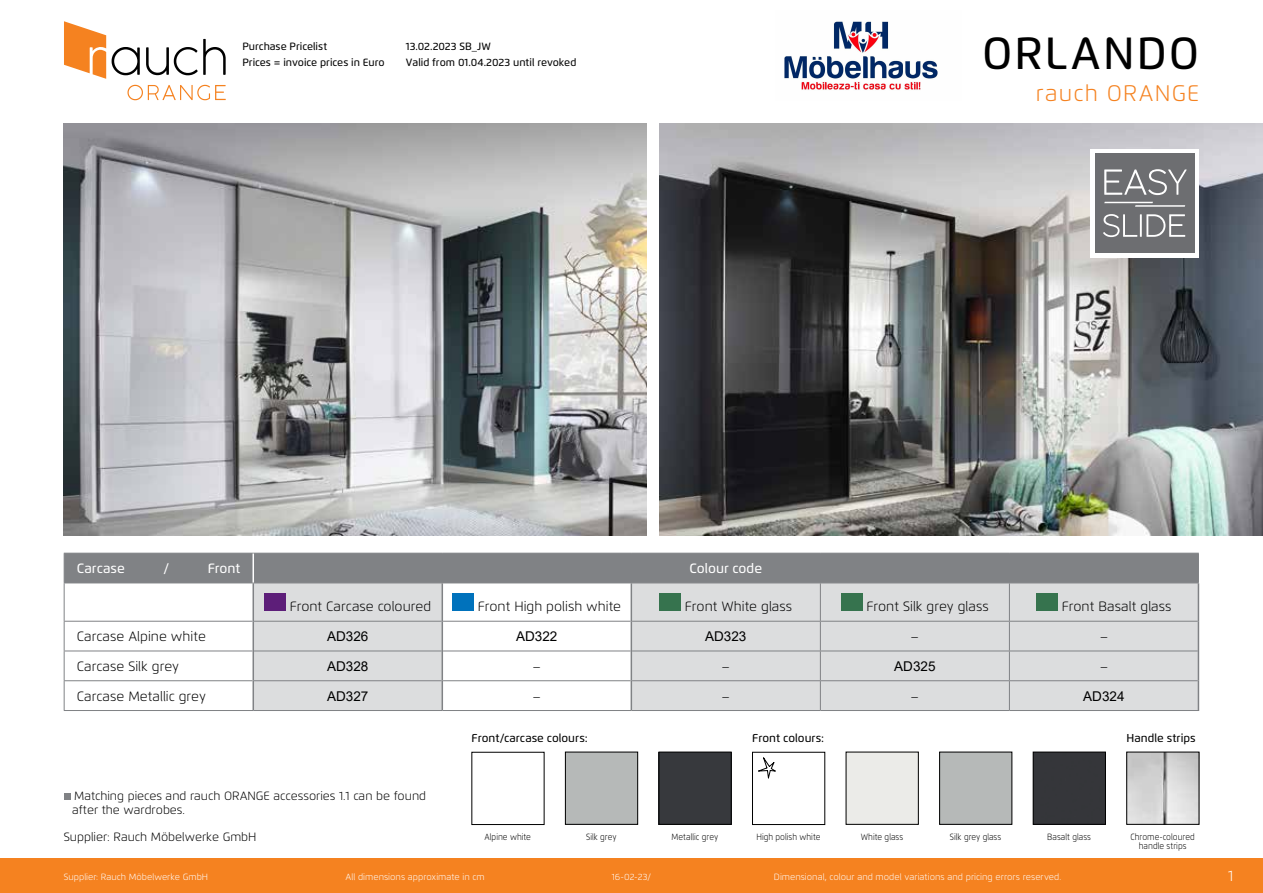
<style>
.page{position:relative;width:1263px;height:893px;background:#fff}
.page>*{position:absolute;margin:0;border:0;box-sizing:border-box;transform-origin:0 0}
.t1{font:500 45px "Flexo";letter-spacing:.045em;color:#000}
.t2{font:300 22.5px "Flexo";letter-spacing:.05em;color:#f58220}
.t3{font:300 15px "Flexo";color:#fff}
.t4{font:300 13.5px "Flexo";color:#000}
.t5{font:13.5px "Arial";color:#000}
.t6{font:500 13.5px "Flexo";color:#fff}
.t7{font:300 12px/14.4px "Flexo";color:#000}
.t8{font:500 11.55px "Flexo";color:#000}
.t9{font:500 10.5px "Flexo";color:#000}
.t10{font:300 9px "Flexo";color:#fff}
.t11{font:300 9px/9px "Flexo";color:#000;text-align:center;scale:.9 1}
</style>
<div class="page">
<div style="left:0;top:859px;width:1263px;height:34px;background:#f58220"></div>
<svg style="left:112px;top:47px;width:28px;height:28px"></svg>
<svg style="left:146px;top:39px;width:80px;height:36px"></svg>
<svg style="left:127px;top:85px;width:99px;height:15px"></svg>
<svg style="left:64px;top:21px;width:42px;height:58px"></svg>
<div style="left:64px;top:793px;width:7px;height:7px;background:#808285"></div>
<img style="left:64px;top:123px;width:582px;height:413px">
<img style="left:659px;top:123px;width:604px;height:413px">
<img style="left:1128px;top:754px;width:69px;height:68px">
<svg style="left:254px;top:584px;width:944px;height:126px;fill:#dcddde"></svg>
<hr style="left:64px;top:583px;width:189px;height:1px;background:#808285">
<hr style="left:253px;top:583px;width:189px;height:1px;background:#808285">
<hr style="left:442px;top:583px;width:189px;height:1px;background:#808285">
<hr style="left:631px;top:583px;width:189px;height:1px;background:#808285">
<hr style="left:820px;top:583px;width:189px;height:1px;background:#808285">
<hr style="left:1009px;top:583px;width:190px;height:1px;background:#808285">
<div style="left:64px;top:553px;width:1135px;height:30px;background:#808285"></div>
<hr style="left:64px;top:583px;width:1px;height:38px;background:#808285">
<hr style="left:820px;top:583px;width:1px;height:38px;background:#808285">
<hr style="left:1009px;top:583px;width:1px;height:38px;background:#808285">
<hr style="left:64px;top:621px;width:188px;height:1px;background:#808285">
<hr style="left:254px;top:621px;width:188px;height:1px;background:#808285">
<hr style="left:443px;top:621px;width:188px;height:1px;background:#808285">
<hr style="left:632px;top:621px;width:188px;height:1px;background:#808285">
<hr style="left:820px;top:621px;width:189px;height:1px;background:#808285">
<hr style="left:1009px;top:621px;width:189px;height:1px;background:#808285">
<hr style="left:64px;top:651px;width:188px;height:1px;background:#808285">
<hr style="left:254px;top:651px;width:188px;height:1px;background:#808285">
<hr style="left:443px;top:651px;width:188px;height:1px;background:#808285">
<hr style="left:632px;top:651px;width:188px;height:1px;background:#808285">
<hr style="left:820px;top:651px;width:189px;height:1px;background:#808285">
<hr style="left:1009px;top:651px;width:189px;height:1px;background:#808285">
<hr style="left:64px;top:680px;width:188px;height:1px;background:#808285">
<svg style="left:64px;top:622px;width:1px;height:88px"></svg>
<hr style="left:254px;top:680px;width:188px;height:1px;background:#808285">
<hr style="left:443px;top:680px;width:188px;height:1px;background:#808285">
<hr style="left:632px;top:680px;width:188px;height:1px;background:#808285">
<hr style="left:820px;top:680px;width:189px;height:1px;background:#808285">
<svg style="left:820px;top:622px;width:1px;height:88px"></svg>
<hr style="left:1009px;top:680px;width:189px;height:1px;background:#808285">
<svg style="left:1009px;top:622px;width:1px;height:88px"></svg>
<hr style="left:64px;top:710px;width:189px;height:1px;background:#808285">
<hr style="left:253px;top:710px;width:189px;height:1px;background:#808285">
<hr style="left:442px;top:710px;width:189px;height:1px;background:#808285">
<hr style="left:631px;top:710px;width:189px;height:1px;background:#808285">
<hr style="left:820px;top:710px;width:189px;height:1px;background:#808285">
<hr style="left:1009px;top:710px;width:190px;height:1px;background:#808285">
<hr style="left:252px;top:554px;width:2px;height:29px;background:#fff">
<hr style="left:252px;top:583px;width:2px;height:38px;background:#808285">
<hr style="left:252px;top:621px;width:2px;height:30px;background:#808285">
<hr style="left:252px;top:651px;width:2px;height:30px;background:#808285">
<hr style="left:252px;top:681px;width:2px;height:29px;background:#808285">
<hr style="left:442px;top:583px;width:1px;height:38px;background:#808285">
<hr style="left:1198px;top:583px;width:1px;height:38px;background:#808285">
<hr style="left:442px;top:621px;width:1px;height:30px;background:#808285">
<hr style="left:1198px;top:621px;width:1px;height:30px;background:#808285">
<hr style="left:442px;top:651px;width:1px;height:30px;background:#808285">
<hr style="left:1198px;top:651px;width:1px;height:30px;background:#808285">
<svg style="left:442px;top:681px;width:1px;height:29px"></svg>
<svg style="left:1198px;top:681px;width:1px;height:29px"></svg>
<hr style="left:631px;top:583px;width:1px;height:38px;background:#808285">
<hr style="left:631px;top:621px;width:1px;height:30px;background:#808285">
<hr style="left:631px;top:651px;width:1px;height:30px;background:#808285">
<svg style="left:631px;top:681px;width:1px;height:29px"></svg>
<div style="left:264px;top:594px;width:22px;height:17px;background:#5d1e79"></div>
<div style="left:452px;top:594px;width:22px;height:17px;background:#0072bc"></div>
<div style="left:660px;top:594px;width:21px;height:17px;background:#36734e"></div>
<div style="left:841px;top:594px;width:21px;height:17px;background:#36734e"></div>
<div style="left:1036px;top:594px;width:22px;height:17px;background:#36734e"></div>
<div style="left:1035px;top:754px;width:69px;height:68px;background:#35363a"></div>
<div style="left:1033px;top:752px;width:73px;height:72px;border:1px solid #000"></div>
<div style="left:661px;top:754px;width:68px;height:68px;background:#37393d"></div>
<div style="left:659px;top:752px;width:72px;height:72px;border:1px solid #000"></div>
<div style="left:565px;top:752px;width:73px;height:72px;border:1px solid #000"></div>
<div style="left:752px;top:752px;width:73px;height:73px;border:1px solid #000"></div>
<svg style="left:758px;top:757px;width:18px;height:22px"></svg>
<div style="left:1090px;top:149px;width:109px;height:108px;background:#fff"></div>
<div style="left:1095px;top:153px;width:100px;height:100px;background:#6d6e71"></div>
<svg style="left:1103px;top:214px;width:82px;height:23px"></svg>
<svg style="left:1104px;top:169px;width:83px;height:26px"></svg>
<svg style="left:1104px;top:202px;width:81px;height:5px"></svg>
<img style="left:784px;top:21px;width:154px;height:69px">
<p class="t9" style="left:242px;top:40px;width:86px">Purchase Pricelist</p>
<p class="t9" style="left:406px;top:40px;width:86px">13.02.2023 SB_JW</p>
<p class="t9" style="left:242px;top:56px;width:144px">Prices = invoice prices in Euro</p>
<p class="t9" style="left:406px;top:56px;width:172px">Valid from 01.04.2023 until revoked</p>
<h1 class="t1" style="left:982px;top:26px;width:219px">ORLANDO</h1>
<h2 class="t2" style="left:1036px;top:79px;width:165px">rauch ORANGE</h2>
<p class="t6" style="left:77px;top:560px;width:49px">Carcase</p>
<p class="t6" style="left:163px;top:560px;width:7px">/</p>
<p class="t6" style="left:208px;top:560px;width:34px">Front</p>
<p class="t6" style="left:690px;top:560px;width:74px">Colour code</p>
<p class="t4" style="left:290px;top:598px;width:143px">Front Carcase coloured</p>
<p class="t4" style="left:478px;top:598px;width:145px">Front High polish white</p>
<p class="t4" style="left:685px;top:598px;width:109px">Front White glass</p>
<p class="t4" style="left:866px;top:598px;width:124px">Front Silk grey glass</p>
<p class="t4" style="left:1062px;top:598px;width:111px">Front Basalt glass</p>
<p class="t4" style="left:77px;top:629px;width:130px">Carcase Alpine white</p>
<p class="t5" style="left:327px;top:627px;width:43px">AD326</p>
<p class="t5" style="left:516px;top:627px;width:43px">AD322</p>
<p class="t5" style="left:705px;top:627px;width:43px">AD323</p>
<p class="t4" style="left:911px;top:629px;width:10px">–</p>
<p class="t4" style="left:1100px;top:629px;width:10px">–</p>
<p class="t4" style="left:77px;top:658px;width:104px">Carcase Silk grey</p>
<p class="t5" style="left:327px;top:657px;width:43px">AD328</p>
<p class="t4" style="left:532px;top:658px;width:10px">–</p>
<p class="t4" style="left:722px;top:658px;width:10px">–</p>
<p class="t5" style="left:894px;top:657px;width:43px">AD325</p>
<p class="t4" style="left:1100px;top:658px;width:10px">–</p>
<p class="t4" style="left:77px;top:688px;width:130px">Carcase Metallic grey</p>
<p class="t5" style="left:327px;top:686px;width:43px">AD327</p>
<p class="t4" style="left:532px;top:688px;width:10px">–</p>
<p class="t4" style="left:722px;top:688px;width:10px">–</p>
<p class="t4" style="left:911px;top:688px;width:10px">–</p>
<p class="t5" style="left:1083px;top:686px;width:43px">AD324</p>
<p class="t7" style="left:72px;top:789px;width:355px">Matching pieces and rauch ORANGE accessories 1.1 can be found after the wardrobes.</p>
<p class="t7" style="left:64px;top:830px;width:194px">Supplier: Rauch Möbelwerke GmbH</p>
<p class="t8" style="left:472px;top:731px;width:118px">Front/carcase colours:</p>
<p class="t8" style="left:752px;top:731px;width:73px">Front colours:</p>
<p class="t8" style="left:1126px;top:731px;width:71px">Handle strips</p>
<p class="t11" style="left:484px;top:832px;width:53px">Alpine white</p>
<p class="t11" style="left:586px;top:832px;width:35px">Silk grey</p>
<p class="t11" style="left:672px;top:832px;width:53px">Metallic grey</p>
<p class="t11" style="left:756px;top:832px;width:73px">High polish white</p>
<p class="t11" style="left:861px;top:832px;width:49px">White glass</p>
<p class="t11" style="left:950px;top:832px;width:59px">Silk grey glass</p>
<p class="t11" style="left:1047px;top:832px;width:50px">Basalt glass</p>
<p class="t11" style="left:1130px;top:832px;width:73px">Chrome-coloured handle strips</p>
<p class="t10" style="left:64px;top:871px;width:146px">Supplier: Rauch Möbelwerke GmbH</p>
<p class="t10" style="left:346px;top:871px;width:141px">All dimensions approximate in cm</p>
<p class="t10" style="left:612px;top:871px;width:41px">16-02-23/</p>
<p class="t10" style="left:774px;top:871px;width:289px">Dimensional, colour and model variations and pricing errors reserved.</p>
<p class="t3" style="left:1228px;top:866px;width:7px">1</p>
</div>
